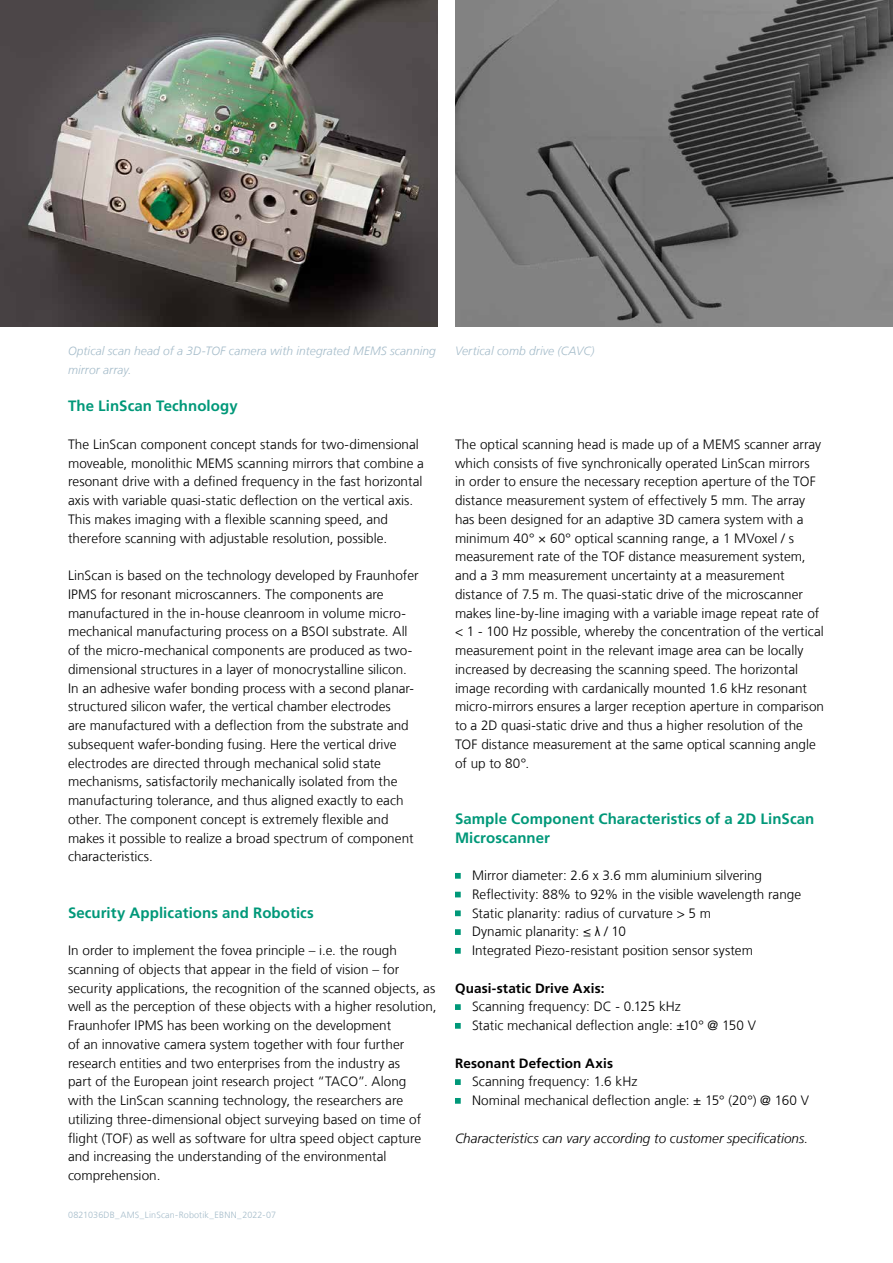
<style>
.page{position:relative;width:893px;height:1263px;background:#fff}
.page>*{position:absolute;margin:0;border:0;box-sizing:border-box;transform-origin:0 0}
.t1{font:700 15px/18.8px "Frutiger LT Com";letter-spacing:.005em;color:#009879}
.t2{font:300 13.5px/18.8px "Frutiger LT Com";letter-spacing:.005em;color:#000}
.t3{font:italic 300 13.5px "Frutiger LT Com";letter-spacing:.005em;color:#000}
.t4{font:700 13.5px "Frutiger LT Com";letter-spacing:.01em;color:#000}
.t5{font:italic 300 12px "Frutiger LT Com";letter-spacing:.005em;color:#a5bcca}
.t6{font:300 9px "Frutiger LT Com";letter-spacing:.015em;color:#a5bcca}
.s1{font-family:"Arial Narrow";font-weight:400}
</style>
<div class="page">
<img style="left:0;top:0;width:438px;height:327px">
<svg style="left:455px;top:873px;width:6px;height:6px"></svg>
<svg style="left:455px;top:892px;width:6px;height:5px"></svg>
<svg style="left:455px;top:910px;width:6px;height:6px"></svg>
<svg style="left:455px;top:929px;width:6px;height:6px"></svg>
<svg style="left:455px;top:948px;width:6px;height:6px"></svg>
<svg style="left:455px;top:1004px;width:6px;height:6px"></svg>
<svg style="left:455px;top:1023px;width:6px;height:6px"></svg>
<svg style="left:455px;top:1079px;width:6px;height:6px"></svg>
<svg style="left:455px;top:1098px;width:6px;height:6px"></svg>
<img style="left:455px;top:0;width:438px;height:327px">
<p class="t5" style="left:68px;top:344px;width:369px">Optical scan head of a 3D-TOF camera with integrated MEMS scanning</p>
<p class="t5" style="left:455px;top:344px;width:141px">Vertical comb drive (CAVC)</p>
<p class="t5" style="left:68px;top:363px;width:65px">mirror array.</p>
<p class="t1" style="left:68px;top:397px;width:171px">The LinScan Technology</p>
<p class="t2" style="left:68px;top:435px;width:357px">The LinScan component concept stands for two-dimensional moveable, monolithic MEMS scanning mirrors that combine a resonant drive with a defined frequency in the fast horizontal axis with variable quasi-static deflection on the vertical axis.<br>This makes imaging with a flexible scanning speed, and therefore scanning with adjustable resolution, possible.</p>
<p class="t2" style="left:68px;top:566px;width:352px">LinScan is based on the technology developed by Fraunhofer IPMS for resonant microscanners. The components are manufactured in the in-house cleanroom in volume micro&shy;mechanical manufacturing process on a BSOI substrate. All of the micro-mechanical components are produced as two&shy;dimensional structures in a layer of monocrystalline silicon.<br>In an adhesive wafer bonding process with a second planar&shy;structured silicon wafer, the vertical chamber electrodes<br>are manufactured with a deflection from the substrate and subsequent wafer-bonding fusing. Here the vertical drive electrodes are directed through mechanical solid state mechanisms, satisfactorily mechanically isolated from the manufacturing tolerance, and thus aligned exactly to each other. The component concept is extremely flexible and makes it possible to realize a broad spectrum of component characteristics.</p>
<p class="t1" style="left:68px;top:903px;width:247px">Security Applications and Robotics</p>
<p class="t2" style="left:68px;top:941px;width:370px">In order to implement the fovea principle – i.e. the rough scanning of objects that appear in the field of vision – for security applications, the recognition of the scanned objects, as well as the perception of these objects with a higher resolution, Fraunhofer IPMS has been working on the development<br>of an innovative camera system together with four further research entities and two enterprises from the industry as<br>part of the European joint research project “TACO”. Along<br>with the LinScan scanning technology, the researchers are utilizing three-dimensional object surveying based on time of flight (TOF) as well as software for ultra speed object capture and increasing the understanding of the environmental comprehension.</p>
<p class="t6" style="left:68px;top:1209px;width:209px">0821036DB_AMS_LinScan-Robotik_EBNN_2022-07</p>
<p class="t2" style="left:455px;top:435px;width:371px">The optical scanning head is made up of a MEMS scanner array which consists of five synchronically operated LinScan mirrors<br>in order to ensure the necessary reception aperture of the TOF distance measurement system of effectively 5 mm. The array has been designed for an adaptive 3D camera system with a minimum 40° × 60° optical scanning range, a 1 MVoxel / s measurement rate of the TOF distance measurement system, and a 3 mm measurement uncertainty at a measurement distance of 7.5 m. The quasi-static drive of the microscanner makes line-by-line imaging with a variable image repeat rate of &lt; 1 - 100 Hz possible, whereby the concentration of the vertical measurement point in the relevant image area can be locally increased by decreasing the scanning speed. The horizontal image recording with cardanically mounted 1.6 kHz resonant micro-mirrors ensures a larger reception aperture in comparison to a 2D quasi-static drive and thus a higher resolution of the TOF distance measurement at the same optical scanning angle of up to 80°.</p>
<p class="t1" style="left:455px;top:809px;width:361px">Sample Component Characteristics of a 2D LinScan<br>Microscanner</p>
<p class="t2" style="left:472px;top:866px;width:331px">Mirror diameter: 2.6 x 3.6 mm aluminium silvering Reflectivity: 88% to 92% in the visible wavelength range Static planarity: radius of curvature &gt; 5 m<br>Dynamic planarity: ≤ <span class="s1">λ</span> / 10<br>Integrated Piezo-resistant position sensor system</p>
<p class="t4" style="left:455px;top:980px;width:151px">Quasi-static Drive Axis:</p>
<p class="t2" style="left:472px;top:997px;width:285px">Scanning frequency: DC - 0.125 kHz<br>Static mechanical deflection angle: ±10° @ 150 V</p>
<p class="t4" style="left:455px;top:1055px;width:160px">Resonant Defection Axis</p>
<p class="t2" style="left:472px;top:1072px;width:338px">Scanning frequency: 1.6 kHz<br>Nominal mechanical deflection angle: ± 15° (20°) @ 160 V</p>
<p class="t3" style="left:455px;top:1130px;width:355px">Characteristics can vary according to customer specifications.</p>
</div>
